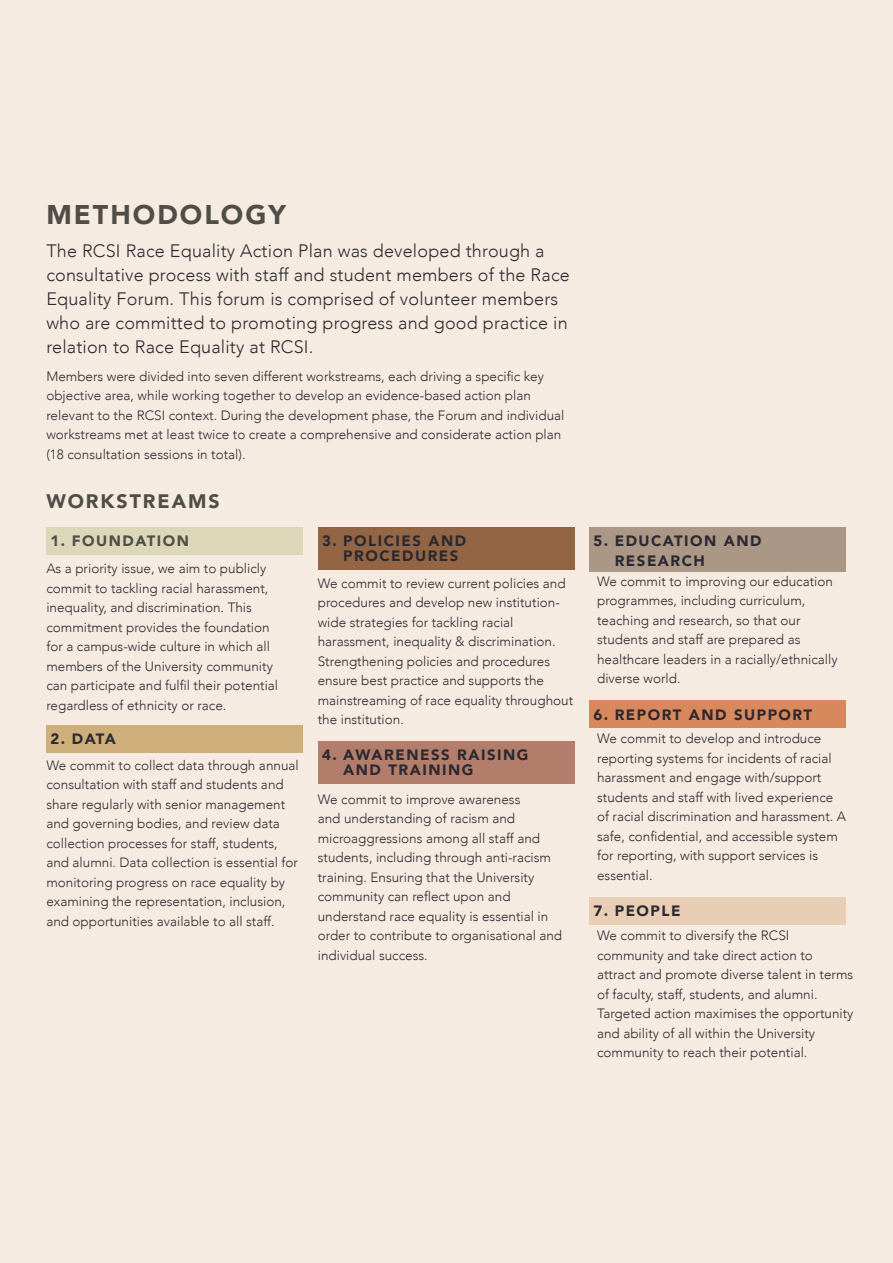
<style>
.page{position:relative;width:893px;height:1263px;background:#f6ebe1}
.page>*{position:absolute;margin:0;border:0;box-sizing:border-box;transform-origin:0 0}
.t1{font:900 27px "Avenir";letter-spacing:.075em;color:#4e4d47}
.t2{font:900 19.5px "Avenir";letter-spacing:.1em;color:#4e4d47}
.t3{font:300 18px/24px "Avenir";letter-spacing:.01em;color:#2c2a30}
.t4{font:900 15px/15px "Avenir";letter-spacing:.1em;color:#2c2a30}
.t5{font:900 15px "Avenir";letter-spacing:.1em;color:#4e4d47}
.t6{font:300 13.5px/19.5px "Avenir";color:#2c2a30}
</style>
<div class="page">
<div style="left:46px;top:527px;width:257px;height:27px;background:#dcd7b9"></div>
<div style="left:46px;top:725px;width:257px;height:27px;background:#ceaf7b"></div>
<div style="left:318px;top:527px;width:256px;height:42px;background:#936545"></div>
<div style="left:318px;top:741px;width:256px;height:42px;background:#b37d6c"></div>
<div style="left:589px;top:527px;width:257px;height:44px;background:#aa9786"></div>
<div style="left:589px;top:700px;width:257px;height:28px;background:#d9885d"></div>
<div style="left:589px;top:897px;width:257px;height:28px;background:#e8ceb5"></div>
<h1 class="t1" style="left:46px;top:191px;width:241px">METHODOLOGY</h1>
<p class="t3" style="left:46px;top:238px;width:525px">The RCSI Race Equality Action Plan was developed through a consultative process with staff and student members of the Race Equality Forum. This forum is comprised of volunteer members who are committed to promoting progress and good practice in relation to Race Equality at RCSI.</p>
<p class="t6" style="left:46px;top:366px;width:520px">Members were divided into seven different workstreams, each driving a specific key objective area, while working together to develop an evidence-based action plan relevant to the RCSI context. During the development phase, the Forum and individual workstreams met at least twice to create a comprehensive and considerate action plan (18 consultation sessions in total).</p>
<h2 class="t2" style="left:46px;top:484px;width:175px">WORKSTREAMS</h2>
<p class="t5" style="left:51px;top:528px;width:140px">1. FOUNDATION</p>
<p class="t6" style="left:46px;top:559px;width:233px">As a priority issue, we aim to publicly commit to tackling racial harassment, inequality, and discrimination. This commitment provides the foundation for a campus-wide culture in which all members of the University community can participate and fulfil their potential regardless of ethnicity or race.</p>
<p class="t4" style="left:51px;top:731px;width:67px">2. DATA</p>
<p class="t6" style="left:46px;top:755px;width:254px">We commit to collect data through annual consultation with staff and students and share regularly with senior management and governing bodies, and review data collection processes for staff, students, and alumni. Data collection is essential for monitoring progress on race equality by examining the representation, inclusion, and opportunities available to all staff.</p>
<p class="t4" style="left:343px;top:533px;width:124px;text-indent:-21px">3. POLICIES AND<br>PROCEDURES</p>
<p class="t6" style="left:318px;top:573px;width:257px">We commit to review current policies and procedures and develop new institution&shy;wide strategies for tackling racial harassment, inequality &amp; discrimination.<br>Strengthening policies and procedures ensure best practice and supports the mainstreaming of race equality throughout the institution.</p>
<p class="t4" style="left:343px;top:747px;width:187px;text-indent:-21px">4. AWARENESS RAISING<br>AND TRAINING</p>
<p class="t6" style="left:318px;top:789px;width:246px">We commit to improve awareness<br>and understanding of racism and microaggressions among all staff and students, including through anti-racism training. Ensuring that the University community can reflect upon and understand race equality is essential in order to contribute to organisational and individual success.</p>
<p class="t4" style="left:615px;top:531px;width:148px;line-height:19.5px;text-indent:-21px">5. EDUCATION AND<br>RESEARCH</p>
<p class="t6" style="left:597px;top:571px;width:242px">We commit to improving our education programmes, including curriculum, teaching and research, so that our students and staff are prepared as healthcare leaders in a racially/ethnically diverse world.</p>
<p class="t4" style="left:593px;top:706px;width:220px">6. REPORT AND SUPPORT</p>
<p class="t6" style="left:597px;top:729px;width:251px">We commit to develop and introduce reporting systems for incidents of racial harassment and engage with/support students and staff with lived experience of racial discrimination and harassment. A safe, confidential, and accessible system for reporting, with support services is essential.</p>
<p class="t4" style="left:593px;top:903px;width:89px">7. PEOPLE</p>
<p class="t6" style="left:597px;top:926px;width:258px">We commit to diversify the RCSI community and take direct action to attract and promote diverse talent in terms of faculty, staff, students, and alumni.<br>Targeted action maximises the opportunity and ability of all within the University community to reach their potential.</p>
</div>
